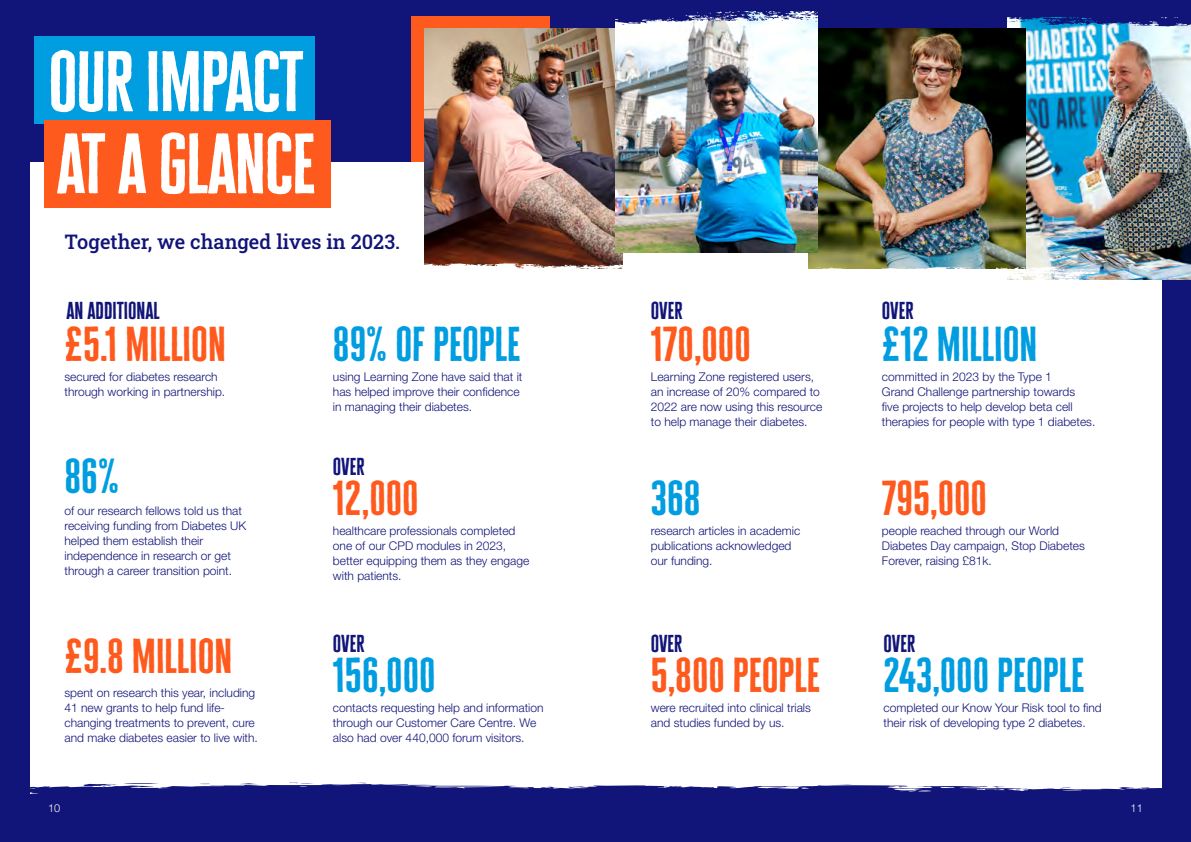
<style>
.page{position:relative;width:1191px;height:842px;background:#111478}
.page>*{position:absolute;margin:0;border:0;box-sizing:border-box;transform-origin:0 0}
.t1{font:700 70px/82.1px "Diabetes UK Cheddar";letter-spacing:-.015em;color:#fff}
.t2{font:700 40px "Diabetes UK Cheddar";color:#ff5a1d}
.t3{font:700 40px "Diabetes UK Cheddar";color:#009de0}
.t4{font:700 20px "Diabetes UK Cheddar";color:#111478}
.t5{font:500 20px "Roboto Slab";color:#111478}
.t6{font:300 12px/15px "Helvetica Neue LT Std";color:#111478}
.t7{font:300 11px "Helvetica Neue LT Std";color:#fff}
</style>
<div class="page">
<div style="left:412px;top:17px;width:138px;height:186px;background:#ff5a1d"></div>
<div style="left:30px;top:162px;width:1131px;height:632px;background:#fff"></div>
<img style="left:1025px;top:28px;width:166px;height:251px">
<img style="left:424px;top:28px;width:198px;height:233px">
<img style="left:808px;top:28px;width:217px;height:238px">
<img style="left:615px;top:24px;width:202px;height:228px">
<svg style="left:30px;top:782px;width:1132px;height:12px;fill:#111478"></svg>
<svg style="left:424px;top:261px;width:199px;height:8px"></svg>
<svg style="left:808px;top:266px;width:292px;height:14px"></svg>
<svg style="left:615px;top:11px;width:203px;height:13px"></svg>
<svg style="left:1007px;top:17px;width:184px;height:11px"></svg>
<div style="left:35px;top:36px;width:280px;height:88px;background:#009de0"></div>
<div style="left:45px;top:120px;width:286px;height:88px;background:#ff5a1d"></div>
<h1 class="t1" style="left:48px;top:40px;width:269px">OUR IMPACT<br>AT A GLANCE</h1>
<h3 class="t5" style="left:64px;top:228px;width:337px">Together, we changed lives in 2023.</h3>
<h3 class="t4" style="left:67px;top:298px;width:94px">AN ADDITIONAL</h3>
<h2 class="t2" style="left:64px;top:318px;width:163px">£5.1 MILLION</h2>
<p class="t6" style="left:64px;top:369px;width:162px">secured for diabetes research through working in partnership.</p>
<h2 class="t3" style="left:64px;top:451px;width:57px">86%</h2>
<p class="t6" style="left:64px;top:503px;width:183px">of our research fellows told us that receiving funding from Diabetes UK helped them establish their independence in research or get through a career transition point.</p>
<h2 class="t2" style="left:64px;top:630px;width:169px">£9.8 MILLION</h2>
<p class="t6" style="left:64px;top:685px;width:195px">spent on research this year, including 41 new grants to help fund life&shy;changing treatments to prevent, cure and make diabetes easier to live with.</p>
<h2 class="t3" style="left:333px;top:318px;width:189px">89% OF PEOPLE</h2>
<p class="t6" style="left:333px;top:369px;width:191px">using Learning Zone have said that it has helped improve their confidence in managing their diabetes.</p>
<h3 class="t4" style="left:333px;top:454px;width:33px">OVER</h3>
<h2 class="t2" style="left:333px;top:473px;width:87px">12,000</h2>
<p class="t6" style="left:333px;top:523px;width:198px">healthcare professionals completed one of our CPD modules in 2023, better equipping them as they engage with patients.</p>
<h3 class="t4" style="left:333px;top:631px;width:33px">OVER</h3>
<h2 class="t3" style="left:333px;top:650px;width:104px">156,000</h2>
<p class="t6" style="left:333px;top:700px;width:212px">contacts requesting help and information through our Customer Care Centre. We also had over 440,000 forum visitors.</p>
<h3 class="t4" style="left:651px;top:298px;width:33px">OVER</h3>
<h3 class="t4" style="left:882px;top:298px;width:33px">OVER</h3>
<h2 class="t2" style="left:651px;top:318px;width:101px">170,000</h2>
<h2 class="t3" style="left:882px;top:318px;width:157px">£12 MILLION</h2>
<p class="t6" style="left:651px;top:369px;width:173px">Learning Zone registered users, an increase of 20% compared to<br>2022 are now using this resource to help manage their diabetes.</p>
<p class="t6" style="left:882px;top:369px;width:215px">committed in 2023 by the Type 1<br>Grand Challenge partnership towards<br>five projects to help develop beta cell therapies for people with type 1 diabetes.</p>
<h2 class="t3" style="left:651px;top:473px;width:51px">368</h2>
<h2 class="t2" style="left:882px;top:473px;width:107px">795,000</h2>
<p class="t6" style="left:651px;top:523px;width:151px">research articles in academic publications acknowledged our funding.</p>
<p class="t6" style="left:882px;top:523px;width:204px">people reached through our World<br>Diabetes Day campaign, Stop Diabetes<br>Forever, raising £81k.</p>
<h3 class="t4" style="left:651px;top:631px;width:33px">OVER</h3>
<h3 class="t4" style="left:883px;top:631px;width:33px">OVER</h3>
<h2 class="t2" style="left:651px;top:650px;width:171px">5,800 PEOPLE</h2>
<h2 class="t3" style="left:883px;top:650px;width:202px">243,000 PEOPLE</h2>
<p class="t6" style="left:651px;top:700px;width:162px">were recruited into clinical trials and studies funded by us.</p>
<p class="t6" style="left:883px;top:700px;width:220px">completed our Know Your Risk tool to find their risk of developing type 2 diabetes.</p>
<p class="t7" style="left:48px;top:801px;width:14px">10</p>
<p class="t7" style="left:1130px;top:801px;width:14px">11</p>
</div>
